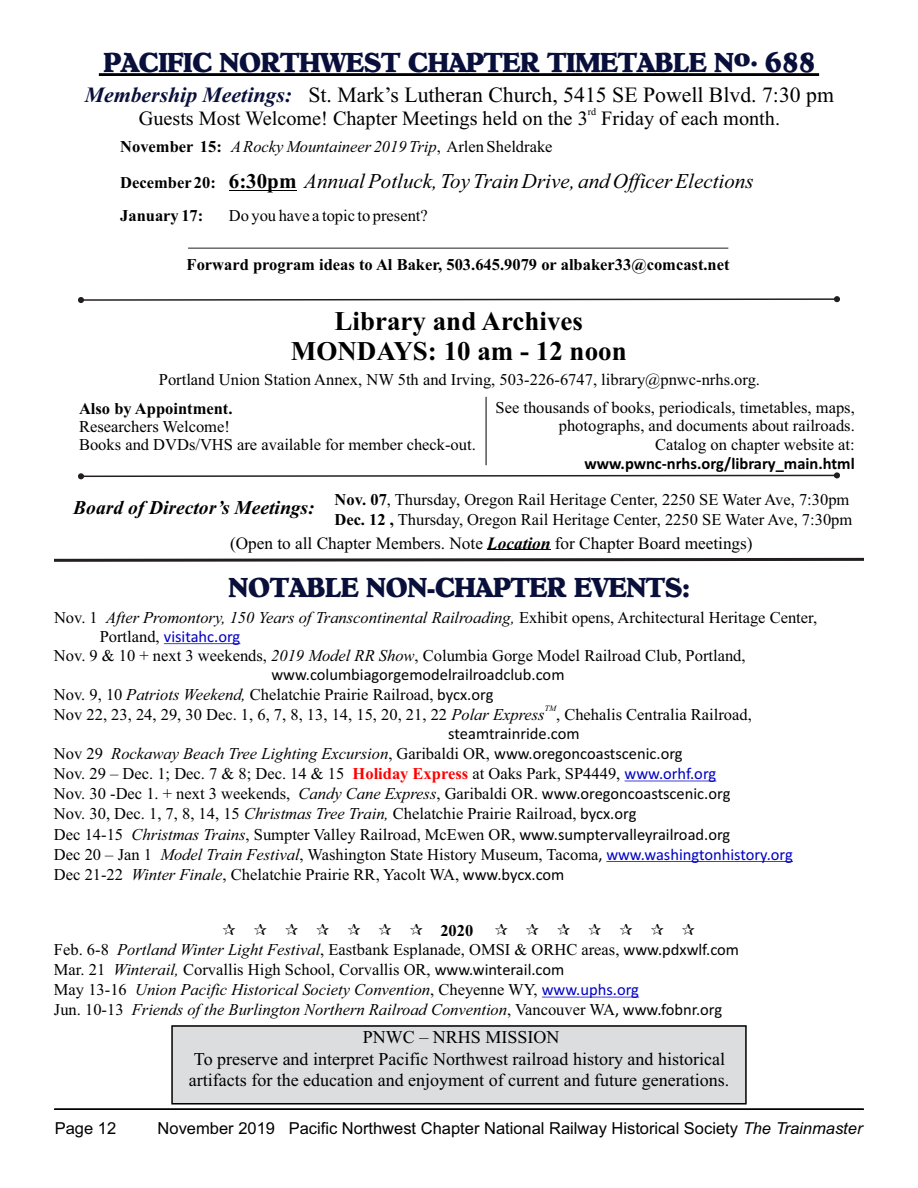
<style>
.page{position:relative;width:918px;height:1188px;background:#fff}
.page>*{position:absolute;margin:0;border:0;box-sizing:border-box;transform-origin:0 0}
.t1{font:27px "Old Century";color:#090f3b}
.t2{font:700 27px/29.8px "Times New Roman";color:#000;text-align:center}
.t3{font:21.75px "Times New Roman";color:#000}
.t4{font:italic 21px "Times New Roman";color:#000}
.t5{font:20.25px "Times New Roman";color:#000}
.t6{font:italic 700 19.5px "Times New Roman";color:#000}
.t7{font:18px/21.6px "Times New Roman";color:#000;text-align:center}
.t8{font:17.25px "Times New Roman";color:#000}
.t9{font:16.5px/20.1px "Times New Roman";color:#000}
.t10{font:italic 16.5px/20px "Times New Roman";color:#000}
.t11{font:700 16.5px "Times New Roman";color:#000}
.t12{font:16.5px "Arial";color:#000}
.t13{font:16.5px "Calibri";color:#000}
.t14{font:700 16.5px "Calibri";color:#000}
.t15{font:16.5px "Calibri";color:#0000c4}
.t16{font:10.2px "Times New Roman";color:#000}
.t17{font:italic 8.25px "Times New Roman";color:#000}
.s1{font-weight:700;font-style:italic;color:#090f3b}
.s2{font-weight:700;font-style:normal}
.s3{font-style:normal}
.s4{font-weight:700;font-style:normal;font-size:16.5px}
.s5{font-weight:700}
.s6{font-weight:700;font-style:italic}
.s7{font-family:"Times New Roman";color:#000}
.s8{font-style:italic}
.s9{font-family:"Calibri"}
.s10{font-weight:700;color:#f00}
.s11{font-family:"Calibri";color:#0000c4}
.s12{font-family:"Calibri";font-style:normal}
.s13{font-family:"Calibri";font-style:normal;color:#0000c4}
</style>
<div class="page">
<hr style="left:99px;top:73px;width:720px;height:3px;background:#000">
<hr style="left:487px;top:549px;width:64px;height:1px;background:#000">
<svg style="left:78px;top:296px;width:762px;height:7px"></svg>
<svg style="left:78px;top:472px;width:762px;height:7px"></svg>
<svg style="left:54px;top:557px;width:810px;height:5px"></svg>
<hr style="left:229px;top:190px;width:68px;height:1px;background:#000">
<hr style="left:188px;top:248px;width:540px;height:1px;background:#231f20">
<div style="left:172px;top:1025px;width:574px;height:78px;background:#dcddde"></div>
<div style="left:171px;top:1025px;width:576px;height:80px;border:2px solid #000"></div>
<hr style="left:54px;top:1109px;width:810px;height:1px;background:#000">
<hr style="left:486px;top:397px;width:1px;height:68px;background:#000">
<hr style="left:164px;top:643px;width:76px;height:1px;background:#0000c4">
<hr style="left:625px;top:781px;width:91px;height:1px;background:#0000c4">
<hr style="left:606px;top:861px;width:187px;height:1px;background:#0000c4">
<hr style="left:542px;top:997px;width:97px;height:1px;background:#0000c4">
<h1 class="t1" style="left:104px;top:46px;width:713px">PACIFIC NORTHWEST CHAPTER TIMETABLE N 688</h1>
<h1 class="t1" style="left:734px;top:40px;width:25px">o.</h1>
<h2 class="t3" style="left:85px;top:80px;width:751px"><span class="s1">Membership Meetings:</span> St. Mark’s Lutheran Church, 5415 SE Powell Blvd. 7:30 pm</h2>
<p class="t16" style="left:588px;top:104px;width:10px">rd</p>
<p class="t5" style="left:139px;top:104px;width:643px">Guests Most Welcome! Chapter Meetings held on the 3 Friday of each month.</p>
<p class="t10" style="left:120px;top:136px;width:434px"><span class="s2">November 15:</span> A Rocky Mountaineer 2019 Trip<span class="s3">, Arlen Sheldrake</span></p>
<p class="t4" style="left:120px;top:166px;width:635px"><span class="s4">December 20:</span> <span class="s2">6:30pm</span> Annual Potluck, Toy Train Drive, and Officer Elections</p>
<p class="t11" style="left:120px;top:204px;width:85px">January 17:</p>
<p class="t9" style="left:229px;top:205px;width:201px">Do you have a topic to present?</p>
<p class="t11" style="left:187px;top:253px;width:545px">Forward program ideas to Al Baker, 503.645.9079 or albaker33@comcast.net</p>
<h1 class="t2" style="left:291px;top:305px;width:337px">Library and Archives<br>MONDAYS: 10 am - 12 noon</h1>
<p class="t9" style="left:159px;top:369px;width:603px">Portland Union Station Annex, NW 5th and Irving, 503-226-6747, library@pnwc-nrhs.org.</p>
<p class="t11" style="left:79px;top:397px;width:155px">Also by Appointment.</p>
<p class="t9" style="left:79px;top:417px;width:398px;line-height:18.3px">Researchers Welcome!<br>Books and DVDs/VHS are available for member check-out.</p>
<p class="t9" style="left:496px;top:398px;width:361px;line-height:18.3px;text-align:right">See thousands of books, periodicals, timetables, maps, photographs, and documents about railroads.<br>Catalog on chapter website at:</p>
<p class="t14" style="left:585px;top:453px;width:272px">www.pwnc-nrhs.org/library_main.html</p>
<p class="t6" style="left:73px;top:494px;width:243px">Board of Director’s Meetings:</p>
<p class="t9" style="left:335px;top:489px;width:516px"><span class="s5">Nov. 07</span>, Thursday, Oregon Rail Heritage Center, 2250 SE Water Ave, 7:30pm</p>
<p class="t9" style="left:334px;top:509px;width:519px"><span class="s5">Dec. 12 ,</span> Thursday, Oregon Rail Heritage Center, 2250 SE Water Ave, 7:30pm</p>
<p class="t8" style="left:230px;top:531px;width:524px">(Open to all Chapter Members. Note <span class="s6">Location</span> for Chapter Board meetings)</p>
<h1 class="t1" style="left:229px;top:572px;width:462px">NOTABLE NON-CHAPTER EVENTS:</h1>
<p class="t10" style="left:54px;top:607px;width:765px"><span class="s3">Nov. 1</span> After Promontory, 150 Years of Transcontinental Railroading, <span class="s3">Exhibit opens, Architectural Heritage Center,</span></p>
<p class="t15" style="left:100px;top:626px;width:142px"><span class="s7">Portland,</span> visitahc.org</p>
<p class="t9" style="left:54px;top:645px;width:693px">Nov. 9 &amp; 10 + next 3 weekends, <span class="s8">2019 Model RR Show</span>, Columbia Gorge Model Railroad Club, Portland,</p>
<p class="t13" style="left:271px;top:664px;width:295px">www.columbiagorgemodelrailroadclub.com</p>
<p class="t9" style="left:54px;top:685px;width:441px">Nov. 9, 10 <span class="s8">Patriots Weekend,</span> Chelatchie Prairie Railroad, <span class="s9">bycx.org</span></p>
<p class="t17" style="left:545px;top:703px;width:13px">TM</p>
<p class="t9" style="left:54px;top:704px;width:699px">Nov 22, 23, 24, 29, 30 Dec. 1, 6, 7, 8, 13, 14, 15, 20, 21, 22 <span class="s8">Polar Express</span> , Chehalis Centralia Railroad,</p>
<p class="t13" style="left:448px;top:723px;width:133px">steamtrainride.com</p>
<p class="t9" style="left:54px;top:743px;width:630px">Nov 29 <span class="s8">Rockaway Beach Tree Lighting Excursion</span>, Garibaldi OR, <span class="s9">www.oregoncoastscenic.org<br></span>Nov. 29 – Dec. 1; Dec. 7 &amp; 8; Dec. 14 &amp; 15</p>
<p class="t9" style="left:54px;top:763px;width:740px;text-indent:299px"><span class="s10">Holiday Express</span> at Oaks Park, SP4449, <span class="s11">www.orhf.org<br></span>Nov. 30 -Dec 1. + next 3 weekends, <span class="s8">Candy Cane Express</span>, Garibaldi OR. <span class="s9">www.oregoncoastscenic.org<br></span>Nov. 30, Dec. 1, 7, 8, 14, 15 <span class="s8">Christmas Tree Train,</span> Chelatchie Prairie Railroad, <span class="s9">bycx.org<br></span>Dec 14-15 <span class="s8">Christmas Trains</span>, Sumpter Valley Railroad, McEwen OR, <span class="s9">www.sumptervalleyrailroad.org<br></span>Dec 20 – Jan 1 <span class="s8">Model Train Festival</span>, Washington State History Museum, Tacoma<span class="s9">,</span> <span class="s11">www.washingtonhistory.org </span>Dec 21-22 <span class="s8">Winter Finale</span>, Chelatchie Prairie RR, Yacolt WA, <span class="s9">www.bycx.com</span></p>
<p class="t10" style="left:54px;top:920px;width:687px;text-indent:386px"><span class="s2">2020<br></span><span class="s3">Feb. 6-8</span> Portland Winter Light Festival<span class="s3">, Eastbank Esplanade, OMSI &amp; ORHC areas,</span> <span class="s12">www.pdxwlf.com </span><span class="s3">Mar. 21</span> Winterail, <span class="s3">Corvallis High School, Corvallis OR,</span> <span class="s12">www.winterail.com<br></span><span class="s3">May 13-16</span> Union Pacific Historical Society Convention<span class="s3">, Cheyenne WY,</span> <span class="s13">www.uphs.org<br></span><span class="s3">Jun. 10-13</span> Friends of the Burlington Northern Railroad Convention<span class="s3">, Vancouver WA</span><span class="s12">, www.fobnr.org</span></p>
<p class="t12" style="left:55px;top:1117px;width:63px">Page 12</p>
<p class="t7" style="left:189px;top:1026px;width:542px">PNWC – NRHS MISSION<br>To preserve and interpret Pacific Northwest railroad history and historical artifacts for the education and enjoyment of current and future generations.</p>
<p class="t12" style="left:158px;top:1117px;width:706px">November 2019 Pacific Northwest Chapter National Railway Historical Society <span class="s8">The Trainmaster</span></p>
</div>
